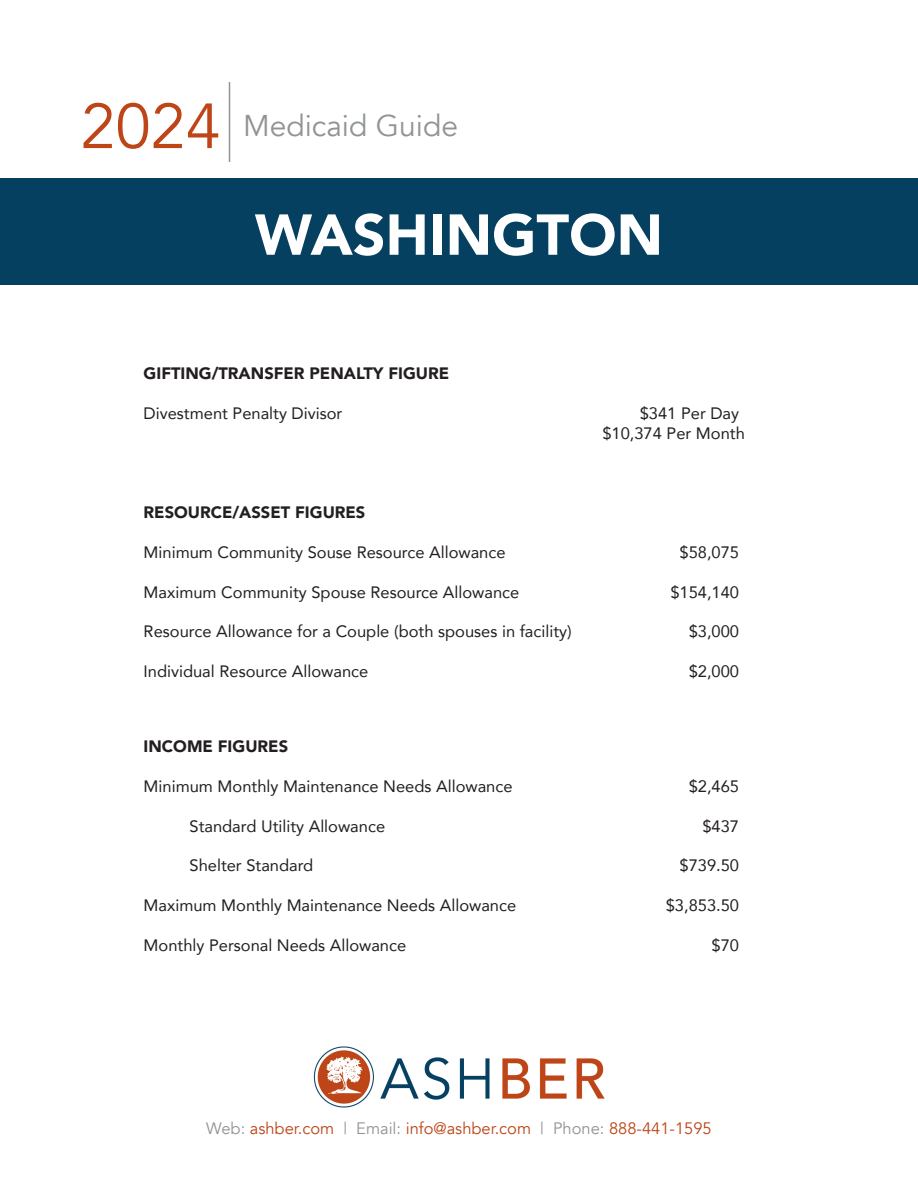
<style>
.page{position:relative;width:918px;height:1188px;background:#fff}
.page>*{position:absolute;margin:0;border:0;box-sizing:border-box;transform-origin:0 0}
.t1{font:63px "Avenir";color:#bd4517}
.t2{font:900 57px "Avenir";color:#fff}
.t3{font:30px "Avenir";color:#919494}
.t4{font:16.5px/19.5px "Avenir";color:#231f20}
.t5{font:900 16.5px "Avenir";color:#231f20}
.t6{font:16.5px "Avenir";color:#bd4517}
.s1{color:#919494}
</style>
<div class="page">
<div style="left:0;top:178px;width:918px;height:107px;background:#054061"></div>
<img style="left:313px;top:1046px;width:292px;height:62px">
<hr style="left:229px;top:82px;width:1px;height:80px;background:#919494">
<p class="t1" style="left:81px;top:89px;width:142px">2024</p>
<p class="t3" style="left:243px;top:108px;width:217px">Medicaid Guide</p>
<p class="t2" style="left:255px;top:186px;width:410px">WASHINGTON</p>
<p class="t5" style="left:144px;top:359px;width:307px">GIFTING/TRANSFER PENALTY FIGURE</p>
<p class="t4" style="left:144px;top:403px;width:200px">Divestment Penalty Divisor</p>
<p class="t4" style="left:602px;top:403px;width:144px;text-indent:37px">$341 Per Day $10,374 Per Month</p>
<p class="t5" style="left:144px;top:498px;width:223px">RESOURCE/ASSET FIGURES</p>
<p class="t4" style="left:144px;top:542px;width:363px">Minimum Community Souse Resource Allowance</p>
<p class="t4" style="left:680px;top:542px;width:61px">$58,075</p>
<p class="t4" style="left:144px;top:582px;width:377px">Maximum Community Spouse Resource Allowance</p>
<p class="t4" style="left:670px;top:582px;width:70px">$154,140</p>
<p class="t4" style="left:144px;top:621px;width:430px">Resource Allowance for a Couple (both spouses in facility)</p>
<p class="t4" style="left:689px;top:621px;width:52px">$3,000</p>
<p class="t4" style="left:144px;top:661px;width:226px">Individual Resource Allowance</p>
<p class="t4" style="left:689px;top:661px;width:52px">$2,000</p>
<p class="t5" style="left:144px;top:732px;width:146px">INCOME FIGURES</p>
<p class="t4" style="left:144px;top:776px;width:370px">Minimum Monthly Maintenance Needs Allowance</p>
<p class="t4" style="left:689px;top:776px;width:52px">$2,465</p>
<p class="t4" style="left:190px;top:816px;width:197px">Standard Utility Allowance</p>
<p class="t4" style="left:702px;top:816px;width:38px">$437</p>
<p class="t4" style="left:190px;top:855px;width:125px">Shelter Standard</p>
<p class="t4" style="left:680px;top:855px;width:61px">$739.50</p>
<p class="t4" style="left:144px;top:895px;width:374px">Maximum Monthly Maintenance Needs Allowance</p>
<p class="t4" style="left:666px;top:895px;width:75px">$3,853.50</p>
<p class="t4" style="left:144px;top:935px;width:264px">Monthly Personal Needs Allowance</p>
<p class="t4" style="left:712px;top:935px;width:29px">$70</p>
<p class="t6" style="left:206px;top:1119px;width:507px"><span class="s1">Web:</span> ashber.com <span class="s1">| Email:</span> info@ashber.com <span class="s1">| Phone:</span> 888-441-1595</p>
</div>
